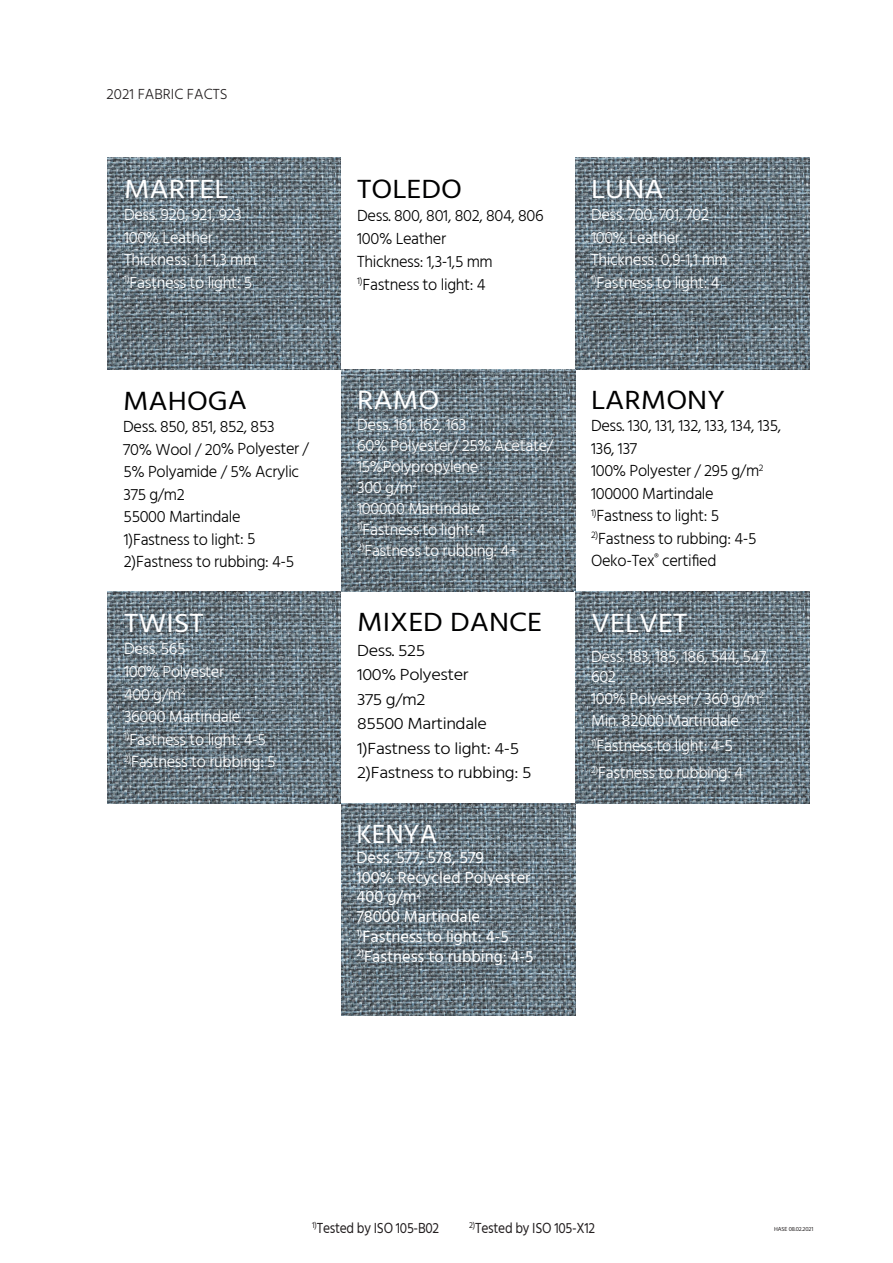
<style>
.page{position:relative;width:893px;height:1263px;background:#fff}
.page>*{position:absolute;margin:0;border:0;box-sizing:border-box;transform-origin:0 0}
.Overskrift{font:27px "Hind";color:#000001;scale:1.1 1}
.Overskrift-2{font:27px "Hind";color:#fff;scale:1.1 1}
.tekst{font:27px "Hind";color:#fff;scale:1.1 1}
.tekst-2{font:27px "Hind";color:#fff}
.tekst-3{font:300 16.5px/19.5px "Hind";letter-spacing:-.02em;color:#fff}
.tekst-4{font:300 16.5px "Hind";letter-spacing:-.02em;color:#000001}
.t1{font:16.5px/19.8px "Hind";color:#fff}
.tekst-5{font:300 16.5px "Hind";letter-spacing:-.02em;color:#000001;scale:1.1 1}
.t2{font:15px "Hind";letter-spacing:-.02em;color:#231f20;scale:.9 1}
.t3{font:300 15px "Hind";color:#231f20}
.t4{font:9.6px/19.8px "Hind";color:#fff}
.t5{font:6px "Hind";letter-spacing:-.02em;color:#231f20}
</style>
<div class="page">
<img style="left:107px;top:158px;width:234px;height:212px">
<img style="left:575px;top:158px;width:234px;height:212px">
<img style="left:341px;top:370px;width:234px;height:221px">
<img style="left:107px;top:591px;width:234px;height:212px">
<img style="left:576px;top:591px;width:233px;height:212px">
<img style="left:342px;top:803px;width:233px;height:212px">
<p class="t3" style="left:107px;top:84px;width:123px">2021 FABRIC FACTS</p>
<p class="Overskrift-2" style="left:124px;top:170px;width:97px">MARTEL</p>
<p class="tekst-3" style="left:124px;top:206px;width:119px">Dess. 920, 921, 923</p>
<p class="tekst-3" style="left:124px;top:228px;width:91px">100% Leather</p>
<p class="tekst-3" style="left:124px;top:251px;width:134px">Thickness: 1,1-1,3 mm</p>
<p class="tekst-3" style="left:124px;top:273px;width:129px"><sup>1)</sup>Fastness to light: 5</p>
<p class="Overskrift" style="left:123px;top:383px;width:114px">MAHOGA</p>
<p class="tekst-4" style="left:123px;top:416px;width:153px">Dess. 850, 851, 852, 853</p>
<p class="tekst-4" style="left:123px;top:438px;width:187px">70% Wool / 20% Polyester /</p>
<p class="tekst-4" style="left:123px;top:461px;width:178px">5% Polyamide / 5% Acrylic</p>
<p class="tekst-4" style="left:124px;top:483px;width:63px">375 g/m2</p>
<p class="tekst-4" style="left:124px;top:506px;width:119px">55000 Martindale</p>
<p class="tekst-4" style="left:124px;top:528px;width:133px">1)Fastness to light: 5</p>
<p class="tekst-4" style="left:124px;top:551px;width:172px">2)Fastness to rubbing: 4-5</p>
<p class="Overskrift-2" style="left:124px;top:605px;width:74px">TWIST</p>
<p class="tekst-3" style="left:124px;top:640px;width:63px">Dess. 565</p>
<p class="tekst-3" style="left:124px;top:663px;width:102px">100% Polyester</p>
<p class="tekst-3" style="left:124px;top:685px;width:63px">400 g/m<sup>2</sup></p>
<p class="tekst-3" style="left:124px;top:708px;width:118px">36000 Martindale</p>
<p class="tekst-3" style="left:124px;top:730px;width:143px"><sup>1)</sup>Fastness to light: 4-5</p>
<p class="tekst-3" style="left:124px;top:753px;width:153px"><sup>2)</sup>Fastness to rubbing: 5</p>
<p class="Overskrift" style="left:357px;top:170px;width:97px">TOLEDO</p>
<p class="tekst-4" style="left:357px;top:204px;width:188px">Dess. 800, 801, 802, 804, 806</p>
<p class="tekst-4" style="left:357px;top:227px;width:91px">100% Leather</p>
<p class="tekst-4" style="left:357px;top:250px;width:137px">Thickness: 1,3-1,5 mm</p>
<p class="tekst-4" style="left:357px;top:274px;width:130px"><sup>1)</sup>Fastness to light: 4</p>
<p class="Overskrift-2" style="left:591px;top:170px;width:68px">LUNA</p>
<p class="tekst-3" style="left:591px;top:206px;width:120px">Dess. 700, 701, 702</p>
<p class="tekst-3" style="left:591px;top:228px;width:91px">100% Leather</p>
<p class="tekst-3" style="left:591px;top:251px;width:138px">Thickness: 0,9-1,1 mm</p>
<p class="tekst-3" style="left:591px;top:273px;width:130px"><sup>1)</sup>Fastness to light: 4</p>
<p class="Overskrift-2" style="left:357px;top:382px;width:76px">RAMO</p>
<p class="tekst-3" style="left:357px;top:416px;width:111px">Dess. 161, 162, 163</p>
<p class="tekst-3" style="left:357px;top:436px;width:198px;line-height:21px">60% Polyester/ 25% Acetate/<br>15%Polypropylene</p>
<p class="tekst-3" style="left:357px;top:479px;width:62px">300 g/m<sup>2</sup></p>
<p class="tekst-3" style="left:357px;top:500px;width:124px">100000 Martindale</p>
<p class="tekst-3" style="left:357px;top:521px;width:130px"><sup>1)</sup>Fastness to light: 4</p>
<p class="tekst-3" style="left:357px;top:542px;width:162px"><sup>2)</sup>Fastness to rubbing: 4+</p>
<p class="Overskrift" style="left:357px;top:604px;width:170px">MIXED DANCE</p>
<p class="tekst-5" style="left:357px;top:639px;width:63px">Dess. 525</p>
<p class="tekst-5" style="left:357px;top:664px;width:103px">100% Polyester</p>
<p class="tekst-5" style="left:357px;top:688px;width:63px">375 g/m2</p>
<p class="tekst-5" style="left:357px;top:713px;width:119px">85500 Martindale</p>
<p class="tekst-5" style="left:357px;top:737px;width:149px">1)Fastness to light: 4-5</p>
<p class="tekst-5" style="left:357px;top:762px;width:160px">2)Fastness to rubbing: 5</p>
<h1 class="tekst-2" style="left:356px;top:816px;width:82px">KENYA</h1>
<p class="t1" style="left:356px;top:848px;width:176px">Dess. 577, 578, 579<br>100% Recycled Polyester<br>400 g/m<sup>2<br></sup>78000 Martindale</p>
<p class="t4" style="left:356px;top:924px;width:9px">1)<br>2)</p>
<p class="t1" style="left:363px;top:928px;width:173px">Fastness to light: 4-5<br>Fastness to rubbing: 4-5</p>
<p class="Overskrift" style="left:591px;top:382px;width:123px">LARMONY</p>
<p class="tekst-4" style="left:591px;top:415px;width:192px">Dess. 130, 131, 132, 133, 134, 135,</p>
<p class="tekst-4" style="left:591px;top:438px;width:48px">136, 137</p>
<p class="tekst-4" style="left:591px;top:460px;width:174px">100% Polyester / 295 g/m<sup>2</sup></p>
<p class="tekst-4" style="left:591px;top:483px;width:124px">100000 Martindale</p>
<p class="tekst-4" style="left:591px;top:505px;width:129px"><sup>1)</sup>Fastness to light: 5</p>
<p class="tekst-4" style="left:591px;top:528px;width:167px"><sup>2)</sup>Fastness to rubbing: 4-5</p>
<p class="tekst-4" style="left:591px;top:550px;width:127px">Oeko-Tex<sup>®</sup> certified</p>
<p class="tekst" style="left:591px;top:605px;width:89px">VELVET</p>
<p class="tekst-3" style="left:591px;top:648px;width:180px">Dess. 183, 185, 186, 544, 547,<br>602</p>
<p class="tekst-3" style="left:591px;top:688px;width:174px;line-height:22px">100% Polyester / 360 g/m<sup>2<br></sup>Min. 82000 Martindale</p>
<p class="tekst-3" style="left:591px;top:733px;width:154px;line-height:27px"><sup>1)</sup>Fastness to light: 4-5<br><sup>2)</sup>Fastness to rubbing: 4</p>
<p class="t2" style="left:312px;top:1217px;width:143px"><sup>1)</sup>Tested by ISO 105-B02</p>
<p class="t2" style="left:469px;top:1217px;width:142px"><sup>2)</sup>Tested by ISO 105-X12</p>
<p class="t5" style="left:774px;top:1225px;width:41px">HASE 08.02.2021</p>
</div>
